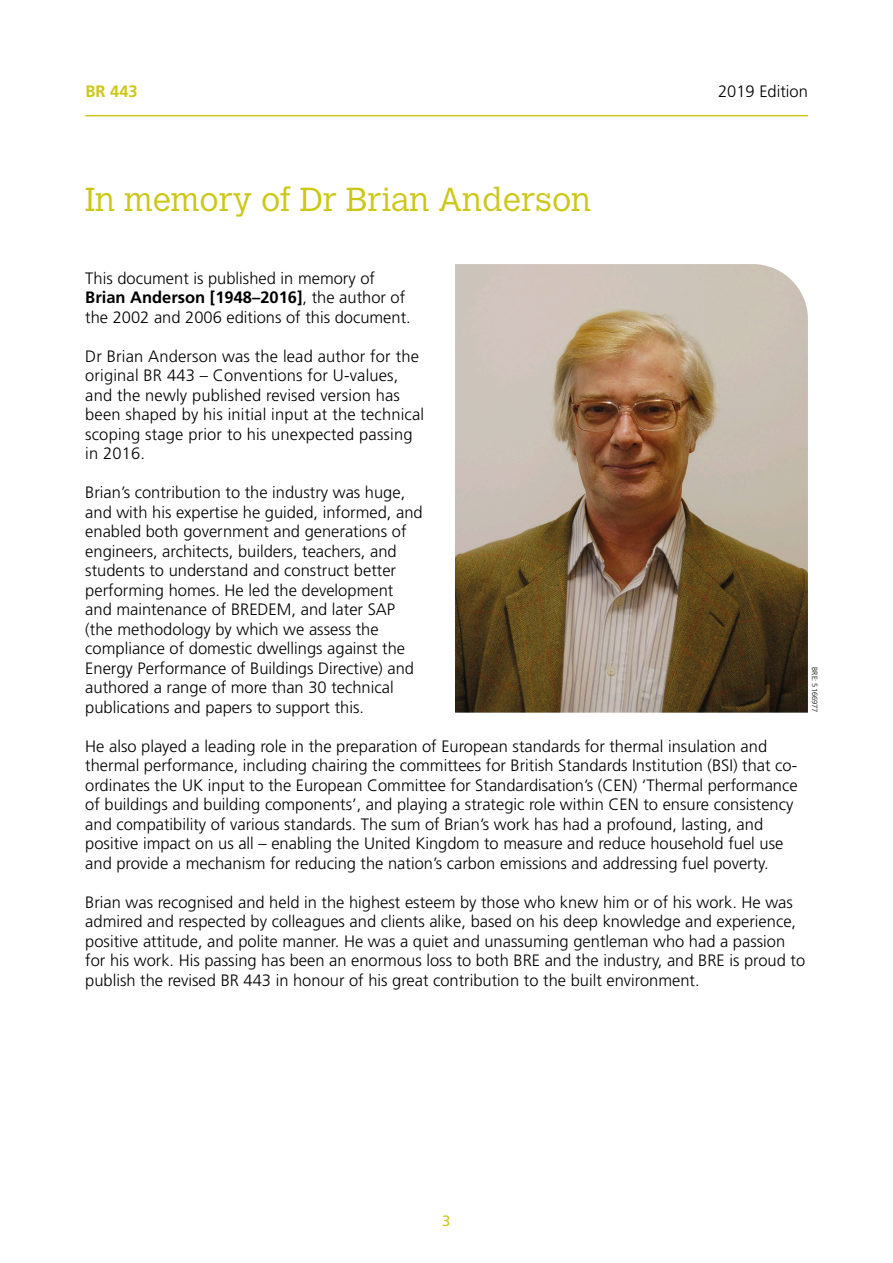
<style>
.page{position:relative;width:893px;height:1263px;background:#fff}
.page>*{position:absolute;margin:0;border:0;box-sizing:border-box;transform-origin:0 0}
.Headline_Level_1__NO{font:300 33px "Calvert MT Std";color:#ccc716}
.Bodycopy{font:300 16.5px/19.5px "Frutiger LT Std";color:#000}
.t1{font:700 16.5px "Frutiger LT Std";color:#ccc716}
.t2{font:15px "Frutiger LT Std";color:#ccc716}
.Bodycopy-2{font:300 7.5px "Frutiger LT Std";color:#000}
.s1{font-weight:700}
</style>
<div class="page">
<hr style="left:85px;top:115px;width:723px;height:1px;background:#ccc716">
<img style="left:455px;top:264px;width:353px;height:449px">
<p class="t1" style="left:85px;top:82px;width:54px">BR 443</p>
<p class="Bodycopy" style="left:718px;top:82px;width:91px">2019 Edition</p>
<p class="Headline_Level_1__NO" style="left:85px;top:180px;width:508px">In memory of Dr Brian Anderson</p>
<p class="Bodycopy" style="left:85px;top:268px;width:327px">This document is published in memory of<br><span class="s1">Brian Anderson [1948–2016]</span>, the author of the 2002 and 2006 editions of this document.</p>
<p class="Bodycopy" style="left:85px;top:346px;width:340px">Dr Brian Anderson was the lead author for the original BR 443 – Conventions for U-values, and the newly published revised version has been shaped by his initial input at the technical scoping stage prior to his unexpected passing in 2016.</p>
<p class="Bodycopy" style="left:85px;top:483px;width:339px">Brian’s contribution to the industry was huge, and with his expertise he guided, informed, and enabled both government and generations of engineers, architects, builders, teachers, and students to understand and construct better performing homes. He led the development and maintenance of BREDEM, and later SAP (the methodology by which we assess the compliance of domestic dwellings against the Energy Performance of Buildings Directive) and authored a range of more than 30 technical publications and papers to support this.</p>
<p class="Bodycopy" style="left:85px;top:736px;width:714px">He also played a leading role in the preparation of European standards for thermal insulation and thermal performance, including chairing the committees for British Standards Institution (BSI) that co&shy;ordinates the UK input to the European Committee for Standardisation’s (CEN) ‘Thermal performance of buildings and building components’, and playing a strategic role within CEN to ensure consistency and compatibility of various standards. The sum of Brian’s work has had a profound, lasting, and positive impact on us all – enabling the United Kingdom to measure and reduce household fuel use and provide a mechanism for reducing the nation’s carbon emissions and addressing fuel poverty.</p>
<p class="Bodycopy" style="left:85px;top:892px;width:721px">Brian was recognised and held in the highest esteem by those who knew him or of his work. He was admired and respected by colleagues and clients alike, based on his deep knowledge and experience, positive attitude, and polite manner. He was a quiet and unassuming gentleman who had a passion for his work. His passing has been an enormous loss to both BRE and the industry, and BRE is proud to publish the revised BR 443 in honour of his great contribution to the built environment.</p>
<p class="Bodycopy-2" style="left:819px;top:667px;width:47px;rotate:90deg">BRE: 5166977</p>
<p class="t2" style="left:442px;top:1212px;width:10px">3</p>
</div>
